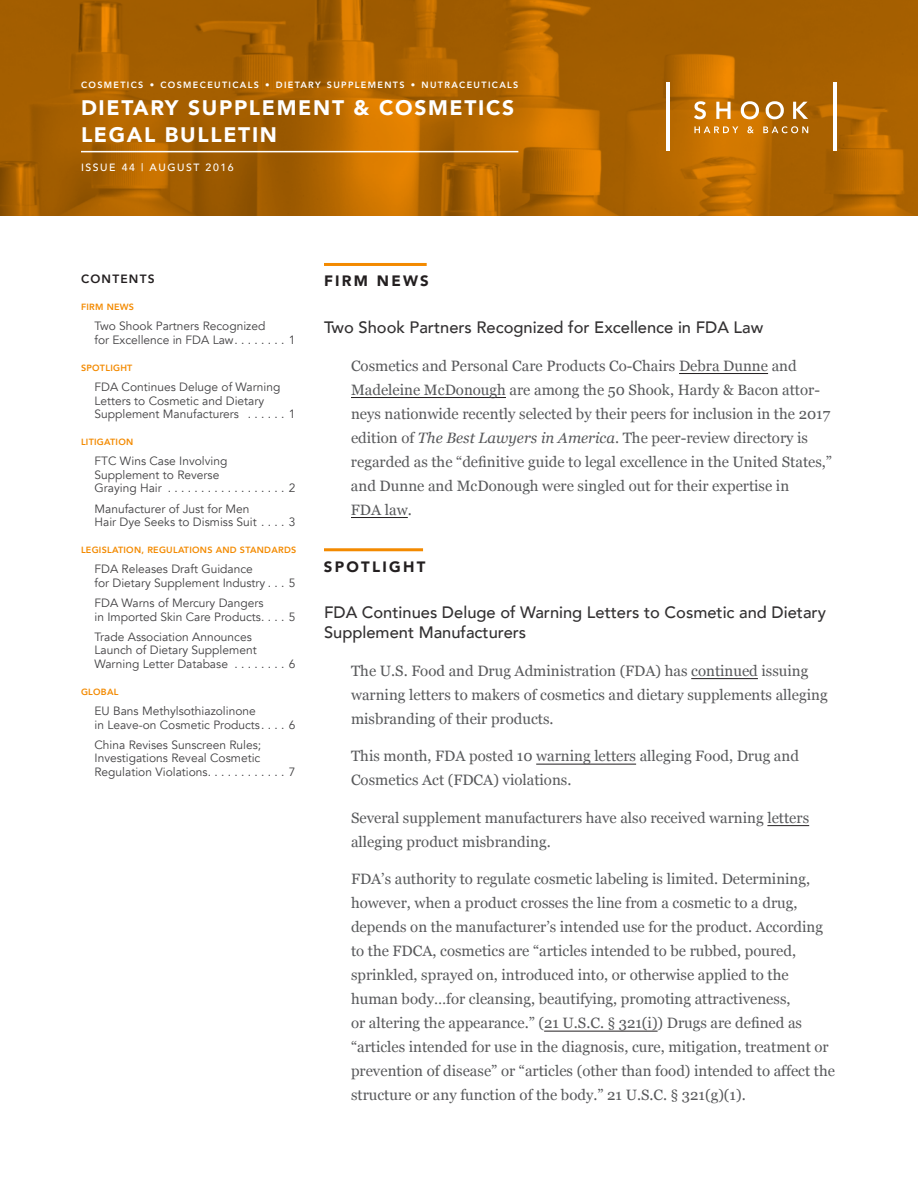
<style>
.page{position:relative;width:918px;height:1188px;background:#fff}
.page>*{position:absolute;margin:0;border:0;box-sizing:border-box;transform-origin:0 0}
.t1{font:900 21px/27px "Avenir";letter-spacing:.08em;color:#fff}
.t2{font:500 16.5px/19.8px "Avenir";color:#333132}
.t3{font:15px/24px "Georgia";color:#58595b}
.t4{font:900 15px "Avenir";letter-spacing:.15em;color:#231f20}
.t5{font:12px/13.5px "Avenir";color:#414042}
.t6{font:800 12px "Avenir";letter-spacing:.1em;color:#231f20}
.t7{font:500 10.5px "Avenir";letter-spacing:.15em;color:#fff}
.t8{font:800 9px "Avenir";letter-spacing:.03em;color:#f38a00}
.t9{font:800 9px "Avenir LT Std";letter-spacing:.15em;color:#fff}
.s1{font-style:italic}
</style>
<div class="page">
<svg style="left:0;top:0;width:918px;height:216px;fill:#a65f00"></svg>
<hr style="left:324px;top:263px;width:103px;height:3px;background:#f38a00">
<hr style="left:679px;top:373px;width:89px;height:1px;background:#231f20">
<hr style="left:351px;top:397px;width:155px;height:1px;background:#231f20">
<hr style="left:351px;top:517px;width:57px;height:1px;background:#231f20">
<hr style="left:324px;top:548px;width:99px;height:3px;background:#f38a00">
<hr style="left:691px;top:678px;width:67px;height:1px;background:#231f20">
<hr style="left:536px;top:764px;width:100px;height:1px;background:#231f20">
<hr style="left:767px;top:825px;width:42px;height:1px;background:#231f20">
<hr style="left:544px;top:1031px;width:114px;height:1px;background:#231f20">
<svg style="left:694px;top:101px;width:114px;height:18px"></svg>
<hr style="left:833px;top:83px;width:4px;height:68px;background:#fff">
<hr style="left:666px;top:83px;width:4px;height:68px;background:#fff">
<svg style="left:694px;top:126px;width:114px;height:7px"></svg>
<hr style="left:81px;top:151px;width:437px;height:1px;background:#fff">
<p class="t9" style="left:81px;top:79px;width:439px">COSMETICS • COSMECEUTICALS • DIETARY SUPPLEMENTS • NUTRACEUTICALS</p>
<h1 class="t1" style="left:81px;top:94px;width:435px">DIETARY SUPPLEMENT &amp; COSMETICS<br>LEGAL BULLETIN</h1>
<p class="t7" style="left:81px;top:158px;width:154px">ISSUE 44 | AUGUST 2016</p>
<p class="t6" style="left:81px;top:270px;width:75px">CONTENTS</p>
<p class="t8" style="left:81px;top:300px;width:55px">FIRM NEWS</p>
<p class="t5" style="left:94px;top:320px;width:202px">Two Shook Partners Recognized<br>for Excellence in FDA Law . . . . . . . . 1</p>
<p class="t8" style="left:81px;top:361px;width:53px">SPOTLIGHT</p>
<p class="t5" style="left:94px;top:381px;width:202px">FDA Continues Deluge of Warning<br>Letters to Cosmetic and Dietary<br>Supplement Manufacturers . . . . . . 1</p>
<p class="t8" style="left:81px;top:435px;width:54px">LITIGATION</p>
<p class="t5" style="left:94px;top:455px;width:202px">FTC Wins Case Involving<br>Supplement to Reverse<br>Graying Hair . . . . . . . . . . . . . . . . . . 2</p>
<p class="t5" style="left:94px;top:502px;width:202px">Manufacturer of Just for Men<br>Hair Dye Seeks to Dismiss Suit . . . . 3</p>
<p class="t8" style="left:81px;top:543px;width:217px">LEGISLATION, REGULATIONS AND STANDARDS</p>
<p class="t5" style="left:94px;top:563px;width:202px">FDA Releases Draft Guidance<br>for Dietary Supplement Industry . . . 5</p>
<p class="t5" style="left:94px;top:597px;width:202px">FDA Warns of Mercury Dangers<br>in Imported Skin Care Products . . . . 5</p>
<p class="t5" style="left:94px;top:630px;width:202px">Trade Association Announces<br>Launch of Dietary Supplement<br>Warning Letter Database . . . . . . . . 6</p>
<p class="t8" style="left:81px;top:685px;width:39px">GLOBAL</p>
<p class="t5" style="left:94px;top:705px;width:202px">EU Bans Methylsothiazolinone<br>in Leave-on Cosmetic Products . . . . 6</p>
<p class="t5" style="left:94px;top:738px;width:202px">China Revises Sunscreen Rules;<br>Investigations Reveal Cosmetic<br>Regulation Violations . . . . . . . . . . . . 7</p>
<p class="t4" style="left:324px;top:268px;width:106px">FIRM NEWS</p>
<p class="t2" style="left:324px;top:316px;width:441px">Two Shook Partners Recognized for Excellence in FDA Law</p>
<p class="t3" style="left:351px;top:354px;width:483px">Cosmetics and Personal Care Products Co-Chairs Debra Dunne and Madeleine McDonough are among the 50 Shook, Hardy &amp; Bacon attor&shy;neys nationwide recently selected by their peers for inclusion in the 2017 edition of <span class="s1">The Best Lawyers in America</span>. The peer-review directory is regarded as the “definitive guide to legal excellence in the United States,” and Dunne and McDonough were singled out for their expertise in<br>FDA law.</p>
<p class="t4" style="left:324px;top:553px;width:103px">SPOTLIGHT</p>
<p class="t2" style="left:324px;top:602px;width:503px">FDA Continues Deluge of Warning Letters to Cosmetic and Dietary<br>Supplement Manufacturers</p>
<p class="t3" style="left:351px;top:659px;width:478px">The U.S. Food and Drug Administration (FDA) has continued issuing warning letters to makers of cosmetics and dietary supplements alleging misbranding of their products.</p>
<p class="t3" style="left:351px;top:744px;width:449px">This month, FDA posted 10 warning letters alleging Food, Drug and<br>Cosmetics Act (FDCA) violations.</p>
<p class="t3" style="left:351px;top:806px;width:460px">Several supplement manufacturers have also received warning letters alleging product misbranding.</p>
<p class="t3" style="left:351px;top:867px;width:486px">FDA’s authority to regulate cosmetic labeling is limited. Determining, however, when a product crosses the line from a cosmetic to a drug, depends on the manufacturer’s intended use for the product. According to the FDCA, cosmetics are “articles intended to be rubbed, poured, sprinkled, sprayed on, introduced into, or otherwise applied to the human body…for cleansing, beautifying, promoting attractiveness,<br>or altering the appearance.” (21 U.S.C. § 321(i)) Drugs are defined as “articles intended for use in the diagnosis, cure, mitigation, treatment or prevention of disease” or “articles (other than food) intended to affect the structure or any function of the body.” 21 U.S.C. § 321(g)(1).</p>
</div>
